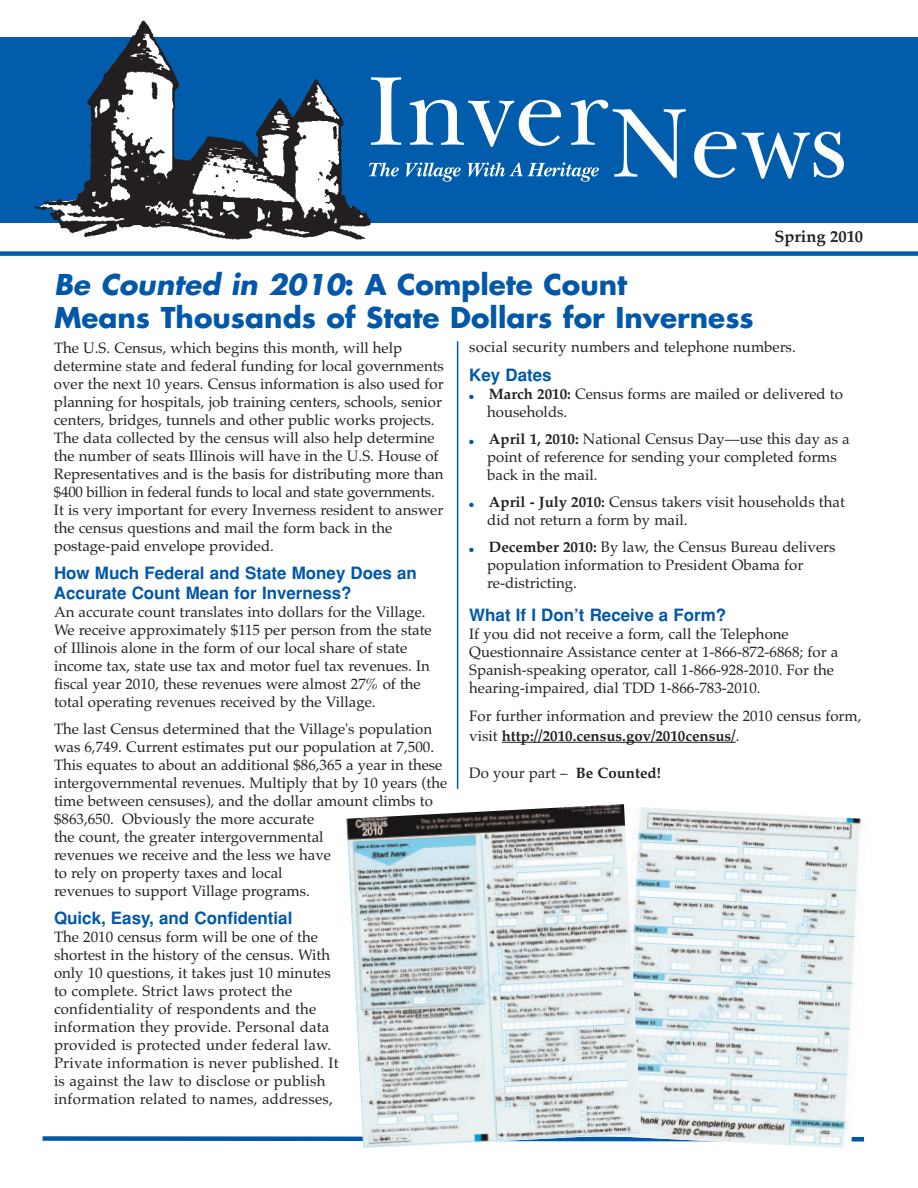
<style>
.page{position:relative;width:918px;height:1188px;background:#fff}
.page>*{position:absolute;margin:0;border:0;box-sizing:border-box;transform-origin:0 0}
.t1{font:700 27.9px/33px "Futura";color:#0157a8}
.t2{font:700 16.95px/19.5px "Helvetica";color:#0157a8}
.t3{font:700 16.5px "Palatino";color:#231f20}
.t4{font:15px/18px "Palatino";color:#231f20}
.s1{font-style:italic}
.s2{color:#0157a8}
.s3{font-weight:700}
</style>
<div class="page">
<div style="left:0;top:37px;width:918px;height:185px;background:#015dab"></div>
<div style="left:0;top:251px;width:918px;height:5px;background:#015dab"></div>
<svg style="left:694px;top:132px;width:150px;height:47px"></svg>
<svg style="left:384px;top:77px;width:302px;height:105px"></svg>
<img style="left:29px;top:20px;width:355px;height:220px">
<svg style="left:42px;top:1136px;width:304px;height:6px"></svg>
<hr style="left:502px;top:742px;width:234px;height:1px;background:#231f20">
<img style="left:641px;top:807px;width:223px;height:341px">
<img style="left:346px;top:804px;width:295px;height:344px">
<hr style="left:457px;top:341px;width:1px;height:448px;background:#0157a8">
<p class="t3" style="left:774px;top:227px;width:90px">Spring 2010</p>
<h1 class="t1" style="left:54px;top:270px;width:701px"><span class="s1">Be Counted in 2010</span>: A Complete Count<br>Means Thousands of State Dollars for Inverness</h1>
<p class="t4" style="left:469px;top:338px;width:328px">social security numbers and telephone numbers.</p>
<p class="t2" style="left:469px;top:365px;width:84px">Key Dates</p>
<p class="t4" style="left:487px;top:385px;width:357px;text-indent:-18px"><span class="s2">●</span> <span class="s3">March 2010:</span> Census forms are mailed or delivered to households.</p>
<p class="t4" style="left:487px;top:430px;width:364px;text-indent:-18px"><span class="s2">●</span> <span class="s3">April 1, 2010:</span> National Census Day—use this day as a point of reference for sending your completed forms back in the mail.</p>
<p class="t4" style="left:487px;top:493px;width:359px;text-indent:-18px"><span class="s2">●</span> <span class="s3">April - July 2010:</span> Census takers visit households that did not return a form by mail.</p>
<p class="t4" style="left:487px;top:538px;width:350px;text-indent:-18px"><span class="s2">●</span> <span class="s3">December 2010:</span> By law, the Census Bureau delivers population information to President Obama for re-districting.</p>
<p class="t2" style="left:469px;top:605px;width:259px">What If I Don’t Receive a Form?</p>
<p class="t4" style="left:469px;top:625px;width:370px">If you did not receive a form, call the Telephone Questionnaire Assistance center at 1-866-872-6868; for a Spanish-speaking operator, call 1-866-928-2010. For the hearing-impaired, dial TDD 1-866-783-2010.</p>
<p class="t4" style="left:469px;top:706px;width:394px;line-height:19.5px">For further information and preview the 2010 census form, visit <span class="s3">http://2010.census.gov/2010census/</span>.</p>
<p class="t4" style="left:469px;top:764px;width:193px">Do your part – <span class="s3">Be Counted!</span></p>
<p class="t4" style="left:54px;top:339px;width:391px">The U.S. Census, which begins this month, will help determine state and federal funding for local governments over the next 10 years. Census information is also used for planning for hospitals, job training centers, schools, senior centers, bridges, tunnels and other public works projects.<br>The data collected by the census will also help determine the number of seats Illinois will have in the U.S. House of Representatives and is the basis for distributing more than $400 billion in federal funds to local and state governments.<br>It is very important for every Inverness resident to answer the census questions and mail the form back in the postage-paid envelope provided.</p>
<p class="t2" style="left:54px;top:564px;width:365px">How Much Federal and State Money Does an<br>Accurate Count Mean for Inverness?</p>
<p class="t4" style="left:54px;top:603px;width:379px">An accurate count translates into dollars for the Village.<br>We receive approximately $115 per person from the state of Illinois alone in the form of our local share of state income tax, state use tax and motor fuel tax revenues. In fiscal year 2010, these revenues were almost 27% of the total operating revenues received by the Village.</p>
<p class="t4" style="left:54px;top:720px;width:395px">The last Census determined that the Village's population was 6,749. Current estimates put our population at 7,500.<br>This equates to about an additional $86,365 a year in these intergovernmental revenues. Multiply that by 10 years (the time between censuses), and the dollar amount climbs to $863,650. Obviously the more accurate<br>the count, the greater intergovernmental<br>revenues we receive and the less we have<br>to rely on property taxes and local<br>revenues to support Village programs.</p>
<p class="t2" style="left:54px;top:909px;width:240px">Quick, Easy, and Confidential</p>
<p class="t4" style="left:54px;top:928px;width:286px">The 2010 census form will be one of the shortest in the history of the census. With only 10 questions, it takes just 10 minutes to complete. Strict laws protect the confidentiality of respondents and the information they provide. Personal data provided is protected under federal law.<br>Private information is never published. It is against the law to disclose or publish information related to names, addresses,</p>
</div>
